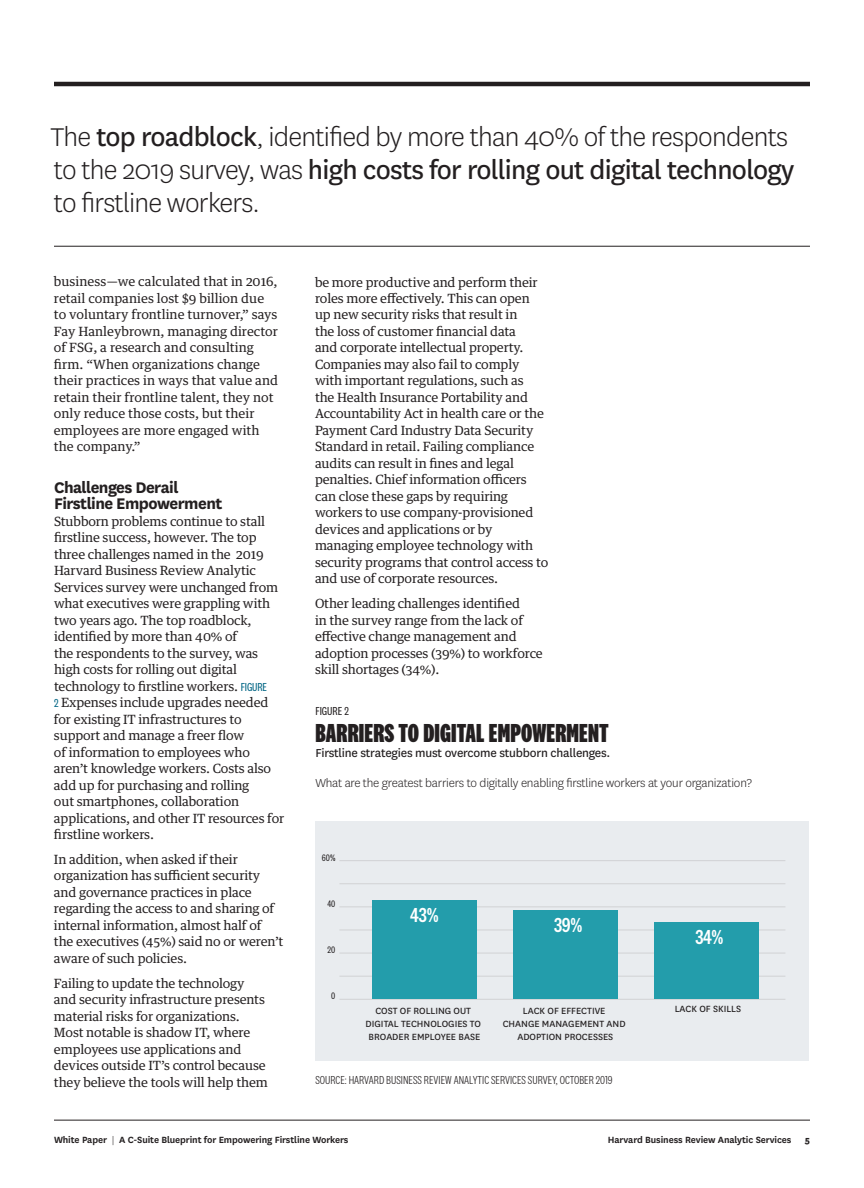
<style>
.page{position:relative;width:864px;height:1188px;background:#fff}
.page>*{position:absolute;margin:0;border:0;box-sizing:border-box;transform-origin:0 0}
.t1{font:300 30px/33px "National HBR";letter-spacing:-.025em;color:#231f20}
.t2{font:800 27px "National 2 Compressed";letter-spacing:.005em;color:#231f20}
.t3{font:500 21px "National 2 Condensed";color:#fff}
.t4{font:700 18px/16.5px "National HBR";letter-spacing:-.03em;color:#231f20}
.t5{font:300 13.5px "National HBR";letter-spacing:-.015em;color:#231f20}
.t6{font:13.5px "HBR Stationery";letter-spacing:-.015em;color:#231f20}
.t7{font:12.75px/16.5px "Guardian Text Egyp HBR";letter-spacing:-.01em;color:#231f20}
.t8{font:300 12px "National 2 Condensed";color:#231f20}
.t9{font:12px "National 2 Condensed";color:#231f20}
.t10{font:10.5px/12.6px "National HBR";color:#231f20;text-align:center}
.t11{font:600 10.5px "National HBR";letter-spacing:-.01em;color:#231f20}
.t12{font:800 10.5px "National HBR";color:#231f20}
.t13{font:9.75px "National 2 Condensed";color:#231f20}
.s1{font-weight:400}
.s2{font-family:"National 2 Condensed";font-size:12px;color:#016584}
.s3{font-weight:300}
</style>
<div class="page">
<hr style="left:54px;top:82px;width:756px;height:4px;background:#231f20">
<hr style="left:54px;top:1120px;width:756px;height:1px;background:#231f20">
<div style="left:315px;top:822px;width:494px;height:239px;background:#e9ecef"></div>
<hr style="left:339px;top:860px;width:446px;height:1px;background:#d1d2d4">
<hr style="left:339px;top:907px;width:446px;height:1px;background:#d1d2d4">
<hr style="left:339px;top:953px;width:446px;height:1px;background:#d1d2d4">
<hr style="left:339px;top:999px;width:446px;height:1px;background:#d1d2d4">
<hr style="left:339px;top:884px;width:446px;height:1px;background:#d1d2d4">
<hr style="left:339px;top:930px;width:446px;height:1px;background:#d1d2d4">
<hr style="left:339px;top:976px;width:446px;height:1px;background:#d1d2d4">
<div style="left:372px;top:901px;width:104px;height:98px;background:#239dab"></div>
<div style="left:513px;top:910px;width:104px;height:89px;background:#239dab"></div>
<div style="left:654px;top:922px;width:104px;height:77px;background:#239dab"></div>
<hr style="left:54px;top:246px;width:756px;height:1px;background:#231f20">
<h1 class="t1" style="left:50px;top:120px;width:746px">The <span class="s1">top roadblock</span>, identified by more than 40% of the respondents to the 2019 survey, was <span class="s1">high costs for rolling out digital technology </span>to firstline workers.</h1>
<p class="t7" style="left:54px;top:272px;width:226px">business—we calculated that in 2016, retail companies lost $9 billion due to voluntary frontline turnover,” says Fay Hanleybrown, managing director of FSG, a research and consulting firm. “When organizations change their practices in ways that value and retain their frontline talent, they not only reduce those costs, but their employees are more engaged with the company.”</p>
<h3 class="t4" style="left:54px;top:478px;width:170px">Challenges Derail<br>Firstline Empowerment</h3>
<p class="t7" style="left:54px;top:512px;width:232px">Stubborn problems continue to stall firstline success, however. The top three challenges named in the 2019<br>Harvard Business Review Analytic Services survey were unchanged from what executives were grappling with two years ago. The top roadblock, identified by more than 40% of<br>the respondents to the survey, was high costs for rolling out digital technology to firstline workers. <span class="s2">FIGURE<br>2</span> Expenses include upgrades needed for existing IT infrastructures to support and manage a freer flow<br>of information to employees who aren’t knowledge workers. Costs also add up for purchasing and rolling<br>out smartphones, collaboration applications, and other IT resources for firstline workers.</p>
<p class="t7" style="left:54px;top:850px;width:231px">In addition, when asked if their organization has sufficient security and governance practices in place regarding the access to and sharing of internal information, almost half of the executives (45%) said no or weren’t aware of such policies.</p>
<p class="t7" style="left:54px;top:974px;width:215px">Failing to update the technology and security infrastructure presents material risks for organizations.<br>Most notable is shadow IT, where employees use applications and devices outside IT’s control because they believe the tools will help them</p>
<p class="t7" style="left:315px;top:272px;width:235px">be more productive and perform their roles more effectively. This can open up new security risks that result in<br>the loss of customer financial data<br>and corporate intellectual property.<br>Companies may also fail to comply with important regulations, such as<br>the Health Insurance Portability and Accountability Act in health care or the Payment Card Industry Data Security Standard in retail. Failing compliance audits can result in fines and legal penalties. Chief information officers can close these gaps by requiring workers to use company-provisioned devices and applications or by managing employee technology with security programs that control access to and use of corporate resources.</p>
<p class="t7" style="left:315px;top:594px;width:229px">Other leading challenges identified<br>in the survey range from the lack of effective change management and adoption processes (39%) to workforce skill shortages (34%).</p>
<p class="t9" style="left:315px;top:705px;width:35px">FIGURE 2</p>
<h2 class="t2" style="left:315px;top:719px;width:295px">BARRIERS TO DIGITAL EMPOWERMENT</h2>
<p class="t6" style="left:315px;top:744px;width:297px">Firstline strategies must overcome stubborn challenges.</p>
<p class="t5" style="left:315px;top:775px;width:438px">What are the greatest barriers to digitally enabling firstline workers at your organization?</p>
<p class="t13" style="left:322px;top:852px;width:15px">60%</p>
<p class="t13" style="left:327px;top:898px;width:10px">40</p>
<p class="t13" style="left:328px;top:945px;width:9px">20</p>
<p class="t13" style="left:331px;top:991px;width:6px">0</p>
<h3 class="t3" style="left:410px;top:904px;width:30px">43%</h3>
<h3 class="t3" style="left:554px;top:913px;width:30px">39%</h3>
<p class="t10" style="left:366px;top:1004px;width:117px">COST OF ROLLING OUT<br>DIGITAL TECHNOLOGIES TO<br>BROADER EMPLOYEE BASE</p>
<p class="t10" style="left:503px;top:1004px;width:124px">LACK OF EFFECTIVE<br>CHANGE MANAGEMENT AND<br>ADOPTION PROCESSES</p>
<p class="t8" style="left:315px;top:1074px;width:299px">SOURCE: HARVARD BUSINESS REVIEW ANALYTIC SERVICES SURVEY, OCTOBER 2019</p>
<h3 class="t3" style="left:695px;top:925px;width:29px">34%</h3>
<p class="t10" style="left:675px;top:1002px;width:68px">LACK OF SKILLS</p>
<p class="t11" style="left:54px;top:1132px;width:296px">White Paper <span class="s3">|</span> A C-Suite Blueprint for Empowering Firstline Workers</p>
<p class="t11" style="left:608px;top:1133px;width:185px">Harvard Business Review Analytic Services</p>
<p class="t12" style="left:805px;top:1133px;width:7px">5</p>
</div>
